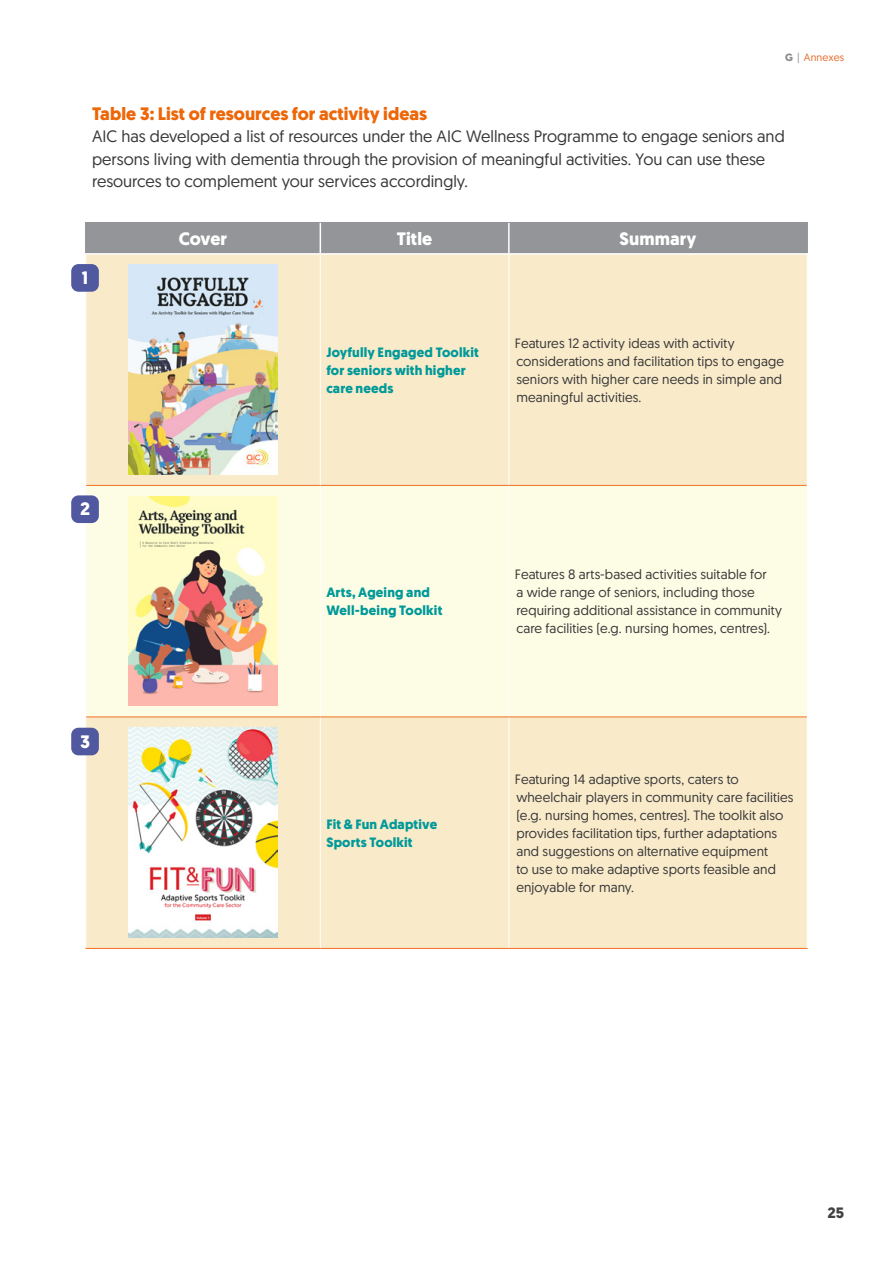
<style>
.page{position:relative;width:893px;height:1263px;background:#fff}
.page>*{position:absolute;margin:0;border:0;box-sizing:border-box;transform-origin:0 0}
.t1{font:700 18px "Geomanist";color:#ed6608}
.t2{font:700 18px "Geomanist";letter-spacing:.005em;color:#fff}
.t3{font:16.5px/22.5px "Geomanist";color:#383839}
.t4{font:700 15px "Geomanist";color:#414042}
.t5{font:13.5px/18px "Geomanist";letter-spacing:.005em;color:#383839}
.t6{font:700 13.5px/18px "Geomanist";letter-spacing:.015em;color:#099}
.t7{font:10.5px "Geomanist";letter-spacing:.015em;color:#e46a26}
.s1{font-weight:700;color:#898b8e}
.s2{color:#939598}
</style>
<div class="page">
<div style="left:87px;top:223px;width:719px;height:30px;background:#939598"></div>
<div style="left:86px;top:255px;width:721px;height:693px;background:#f9eaca"></div>
<div style="left:86px;top:486px;width:721px;height:230px;background:#fdfce5"></div>
<hr style="left:320px;top:223px;width:1px;height:30px;background:#fff">
<hr style="left:508px;top:223px;width:2px;height:30px;background:#fff">
<hr style="left:85px;top:222px;width:235px;height:1px;background:#939598">
<hr style="left:320px;top:222px;width:189px;height:1px;background:#939598">
<hr style="left:509px;top:222px;width:299px;height:1px;background:#939598">
<hr style="left:85px;top:223px;width:2px;height:30px;background:#939598">
<hr style="left:806px;top:223px;width:2px;height:30px;background:#939598">
<hr style="left:320px;top:717px;width:1px;height:231px;background:#fff">
<hr style="left:508px;top:717px;width:1px;height:231px;background:#fff">
<hr style="left:320px;top:255px;width:1px;height:230px;background:#fff">
<hr style="left:508px;top:255px;width:1px;height:230px;background:#fff">
<hr style="left:86px;top:485px;width:234px;height:1px;background:#f36f21">
<hr style="left:320px;top:485px;width:189px;height:1px;background:#f36f21">
<hr style="left:509px;top:485px;width:298px;height:1px;background:#f36f21">
<hr style="left:320px;top:486px;width:1px;height:230px;background:#fff">
<hr style="left:508px;top:486px;width:1px;height:230px;background:#fff">
<hr style="left:86px;top:716px;width:234px;height:1px;background:#f36f21">
<hr style="left:320px;top:716px;width:189px;height:1px;background:#f36f21">
<hr style="left:509px;top:716px;width:298px;height:1px;background:#f36f21">
<hr style="left:85px;top:948px;width:235px;height:1px;background:#f36f21">
<hr style="left:320px;top:948px;width:189px;height:1px;background:#f36f21">
<hr style="left:509px;top:948px;width:298px;height:1px;background:#f36f21">
<img style="left:129px;top:265px;width:148px;height:210px">
<img style="left:129px;top:496px;width:148px;height:210px">
<img style="left:129px;top:727px;width:148px;height:211px">
<div style="left:71px;top:264px;width:28px;height:28px;background:#50589f;border-radius:7px"></div>
<div style="left:71px;top:495px;width:28px;height:28px;background:#50589f;border-radius:7px"></div>
<div style="left:71px;top:728px;width:28px;height:27px;background:#50589f;border-radius:7px"></div>
<p class="t7" style="left:785px;top:50px;width:61px"><span class="s1">G</span> <span class="s2">|</span> Annexes</p>
<h1 class="t1" style="left:92px;top:101px;width:336px">Table 3: List of resources for activity ideas</h1>
<p class="t3" style="left:92px;top:125px;width:694px">AIC has developed a list of resources under the AIC Wellness Programme to engage seniors and persons living with dementia through the provision of meaningful activities. You can use these resources to complement your services accordingly.</p>
<h1 class="t2" style="left:82px;top:266px;width:8px">1</h1>
<h1 class="t2" style="left:80px;top:497px;width:12px">2</h1>
<h1 class="t2" style="left:80px;top:729px;width:11px">3</h1>
<h1 class="t2" style="left:179px;top:227px;width:50px">Cover</h1>
<h1 class="t2" style="left:397px;top:227px;width:37px">Title</h1>
<h1 class="t2" style="left:619px;top:227px;width:79px">Summary</h1>
<p class="t6" style="left:326px;top:343px;width:154px">Joyfully Engaged Toolkit for seniors with higher care needs</p>
<p class="t5" style="left:515px;top:334px;width:271px">Features 12 activity ideas with activity considerations and facilitation tips to engage seniors with higher care needs in simple and meaningful activities.</p>
<p class="t6" style="left:326px;top:583px;width:118px">Arts, Ageing and<br>Well-being Toolkit</p>
<p class="t6" style="left:326px;top:815px;width:112px">Fit &amp; Fun Adaptive<br>Sports Toolkit</p>
<p class="t5" style="left:515px;top:565px;width:269px">Features 8 arts-based activities suitable for<br>a wide range of seniors, including those requiring additional assistance in community care facilities (e.g. nursing homes, centres).</p>
<p class="t5" style="left:515px;top:769px;width:280px">Featuring 14 adaptive sports, caters to wheelchair players in community care facilities (e.g. nursing homes, centres). The toolkit also provides facilitation tips, further adaptations and suggestions on alternative equipment<br>to use to make adaptive sports feasible and enjoyable for many.</p>
<p class="t4" style="left:827px;top:1203px;width:18px">25</p>
</div>
